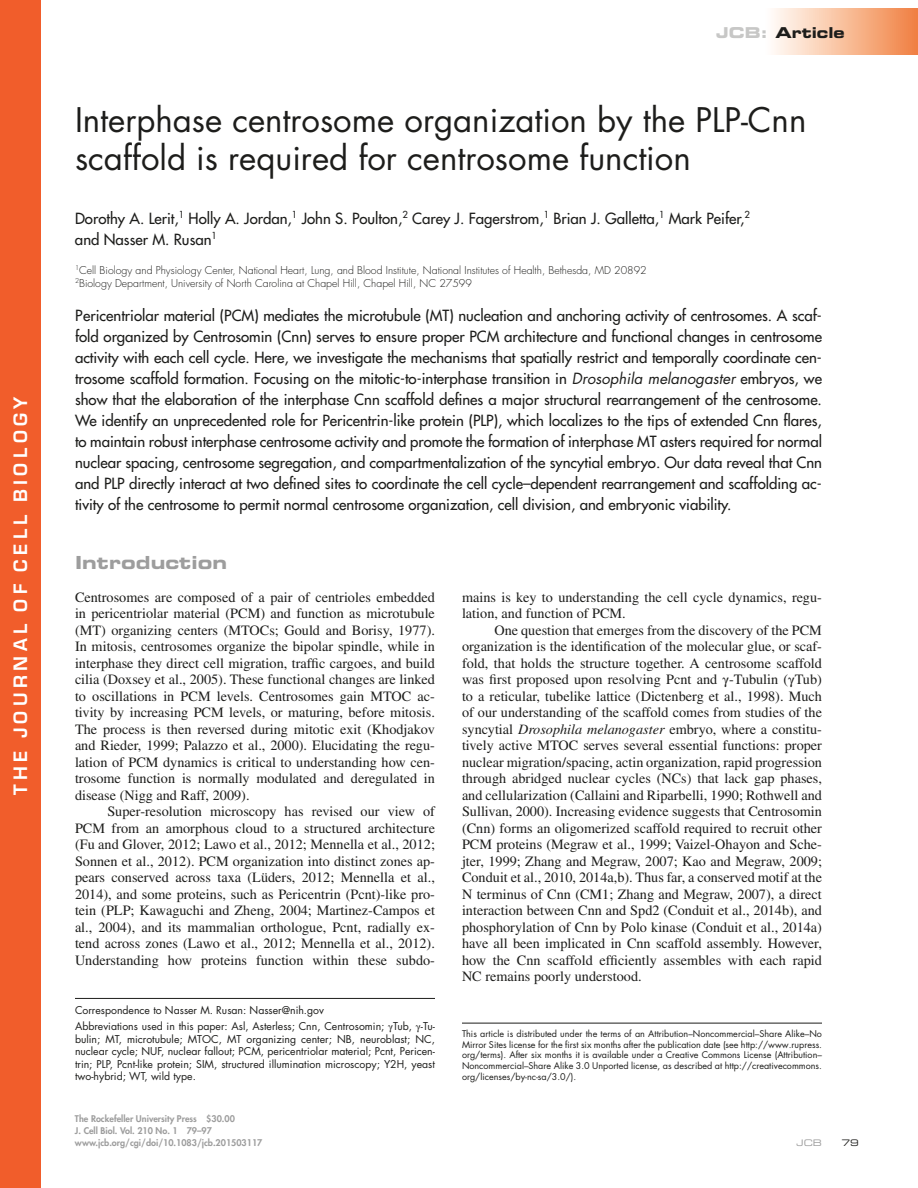
<style>
.page{position:relative;width:918px;height:1188px;background:#fff}
.page>*{position:absolute;margin:0;border:0;box-sizing:border-box;transform-origin:0 0}
.t1{font:33px/38.2px "Futura Std";color:#1d1d1b}
.t2{font:600 18px "Eurostile";letter-spacing:.25em;color:#fff}
.t3{font:18px "Eurostile LT Std Bold Ex 2";letter-spacing:.005em;color:#9d9d9d}
.t4{font:500 15px/21px "Futura Std";color:#1d1d1b;text-align:justify}
.t5{font:15px "Eurostile LT Std Bold Ex 2";color:#1d1d1b}
.t6{font:14.25px/16.5px "Times LT Std";color:#1d1d1b;text-align:justify}
.t7{font:10.5px/12.5px "Futura Std";color:#1d1d1b}
.t8{font:300 10.5px/13.5px "Futura Std";color:#1d1d1b}
.t9{font:9px/10.8px "Futura Std";color:#1d1d1b;text-align:justify}
.t10{font:800 9px/12px "Futura Std";color:#9d9d9d}
.t11{font:9px "Eurostile LT Std Ex 2";color:#9d9d9d}
.t12{font:9px "Eurostile LT Std Ex 2";color:#1d1d1b}
.s1{color:#c7c7c6}
.s2{font-weight:400;font-style:italic}
.s3{font-family:"STIX General"}
.s4{font-style:italic}
</style>
<div class="page">
<div style="left:763px;top:8px;width:155px;height:47px;background:linear-gradient(to right,#fff,#f18141)"></div>
<hr style="left:462px;top:1023px;width:360px;height:1px;background:#1d1d1b">
<hr style="left:75px;top:998px;width:360px;height:1px;background:#1d1d1b">
<div style="left:0;top:0;width:40px;height:1188px;background:#f15d2b"></div>
<p class="t2" style="left:13px;top:795px;width:400px;rotate:-90deg">THE JOURNAL OF CELL BIOLOGY</p>
<p class="t5" style="left:716px;top:22px;width:130px"><span class="s1">JCB:</span> Article</p>
<h1 class="t1" style="left:75px;top:101px;width:733px">Interphase centrosome organization by the PLP-Cnn scaffold is required for centrosome function</h1>
<p class="t4" style="left:75px;top:209px;width:677px">Dorothy A. Lerit,<sup>1</sup> Holly A. Jordan,<sup>1</sup> John S. Poulton,<sup>2</sup> Carey J. Fagerstrom,<sup>1</sup> Brian J. Galletta,<sup>1</sup> Mark Peifer,<sup>2 </sup>and Nasser M. Rusan<sup>1</sup></p>
<p class="t8" style="left:75px;top:264px;width:573px"><sup>1</sup>Cell Biology and Physiology Center, National Heart, Lung, and Blood Institute, National Institutes of Health, Bethesda, MD 20892<br><sup>2</sup>Biology Department, University of North Carolina at Chapel Hill, Chapel Hill, NC 27599</p>
<p class="t4" style="left:75px;top:305px;width:749px">Pericentriolar material (PCM) mediates the microtubule (MT) nucleation and anchoring activity of centrosomes. A scaf&shy;fold organized by Centrosomin (Cnn) serves to ensure proper PCM architecture and functional changes in centrosome activity with each cell cycle. Here, we investigate the mechanisms that spatially restrict and temporally coordinate cen&shy;trosome scaffold formation. Focusing on the mitotic-to-interphase transition in <span class="s2">Drosophila melanogaster</span> embryos, we show that the elaboration of the interphase Cnn scaffold defines a major structural rearrangement of the centrosome.<br>We identify an unprecedented role for Pericentrin-like protein (PLP), which localizes to the tips of extended Cnn flares, to maintain robust interphase centrosome activity and promote the formation of interphase MT asters required for normal nuclear spacing, centrosome segregation, and compartmentalization of the syncytial embryo. Our data reveal that Cnn and PLP directly interact at two defined sites to coordinate the cell cycle–dependent rearrangement and scaffolding ac&shy;tivity of the centrosome to permit normal centrosome organization, cell division, and embryonic viability.</p>
<p class="t3" style="left:75px;top:549px;width:154px">Introduction</p>
<p class="t6" style="left:75px;top:588px;width:362px">Centrosomes are composed of a pair of centrioles embedded in pericentriolar material (PCM) and function as microtubule (MT) organizing centers (MTOCs; Gould and Borisy, 1977).<br>In mitosis, centrosomes organize the bipolar spindle, while in interphase they direct cell migration, traffic cargoes, and build cilia (Doxsey et al., 2005). These functional changes are linked to oscillations in PCM levels. Centrosomes gain MTOC ac&shy;tivity by increasing PCM levels, or maturing, before mitosis.<br>The process is then reversed during mitotic exit (Khodjakov and Rieder, 1999; Palazzo et al., 2000). Elucidating the regu&shy;lation of PCM dynamics is critical to understanding how cen&shy;trosome function is normally modulated and deregulated in disease (Nigg and Raff, 2009).</p>
<p class="t6" style="left:75px;top:803px;width:362px;text-indent:32px">Super-resolution microscopy has revised our view of PCM from an amorphous cloud to a structured architecture (Fu and Glover, 2012; Lawo et al., 2012; Mennella et al., 2012; Sonnen et al., 2012). PCM organization into distinct zones ap&shy;pears conserved across taxa (Lüders, 2012; Mennella et al., 2014), and some proteins, such as Pericentrin (Pcnt)-like pro&shy;tein (PLP; Kawaguchi and Zheng, 2004; Martinez-Campos et al., 2004), and its mammalian orthologue, Pcnt, radially ex&shy;tend across zones (Lawo et al., 2012; Mennella et al., 2012).<br>Understanding how proteins function within these subdo-</p>
<p class="t7" style="left:75px;top:1001px;width:362px;line-height:16.8px">Correspondence to Nasser M. Rusan: Nasser@nih.gov<br>Abbreviations used in this paper: Asl, Asterless; Cnn, Centrosomin; <span class="s3">γ</span>Tub, <span class="s3">γ</span>-Tu-</p>
<p class="t7" style="left:75px;top:1033px;width:362px;text-align:justify">bulin; MT, microtubule; MTOC, MT organizing center; NB, neuroblast; NC, nuclear cycle; NUF, nuclear fallout; PCM, pericentriolar material; Pcnt, Pericen&shy;trin; PLP, Pcnt-like protein; SIM, structured illumination microscopy; Y2H, yeast two-hybrid; WT, wild type.</p>
<p class="t10" style="left:75px;top:1112px;width:189px">The Rockefeller University Press $30.00<br>J. Cell Biol. Vol. 210 No. 1 79–97 www.jcb.org/cgi/doi/10.1083/jcb.201503117</p>
<p class="t6" style="left:462px;top:588px;width:361px">mains is key to understanding the cell cycle dynamics, regu&shy;lation, and function of PCM.</p>
<p class="t6" style="left:462px;top:621px;width:362px;text-indent:32px">One question that emerges from the discovery of the PCM organization is the identification of the molecular glue, or scaf&shy;fold, that holds the structure together. A centrosome scaffold was first proposed upon resolving Pcnt and <span class="s3">γ</span>-Tubulin (<span class="s3">γ</span>Tub) to a reticular, tubelike lattice (Dictenberg et al., 1998). Much of our understanding of the scaffold comes from studies of the syncytial <span class="s4">Drosophila melanogaster</span> embryo, where a constitu&shy;tively active MTOC serves several essential functions: proper nuclear migration/spacing, actin organization, rapid progression through abridged nuclear cycles (NCs) that lack gap phases, and cellularization (Callaini and Riparbelli, 1990; Rothwell and Sullivan, 2000). Increasing evidence suggests that Centrosomin (Cnn) forms an oligomerized scaffold required to recruit other PCM proteins (Megraw et al., 1999; Vaizel-Ohayon and Sche&shy;jter, 1999; Zhang and Megraw, 2007; Kao and Megraw, 2009; Conduit et al., 2010, 2014a,b). Thus far, a conserved motif at the N terminus of Cnn (CM1; Zhang and Megraw, 2007), a direct interaction between Cnn and Spd2 (Conduit et al., 2014b), and phosphorylation of Cnn by Polo kinase (Conduit et al., 2014a) have all been implicated in Cnn scaffold assembly. However, how the Cnn scaffold efficiently assembles with each rapid NC remains poorly understood.</p>
<p class="t9" style="left:462px;top:1028px;width:362px">This article is distributed under the terms of an Attribution–Noncommercial–Share Alike–No Mirror Sites license for the first six months after the publication date (see http://www.rupress. org/terms). After six months it is available under a Creative Commons License (Attribution– Noncommercial–Share Alike 3.0 Unported license, as described at http://creativecommons. org/licenses/by-nc-sa/3.0/).</p>
<p class="t11" style="left:796px;top:1136px;width:27px">JCB</p>
<p class="t12" style="left:842px;top:1136px;width:19px">79</p>
</div>
